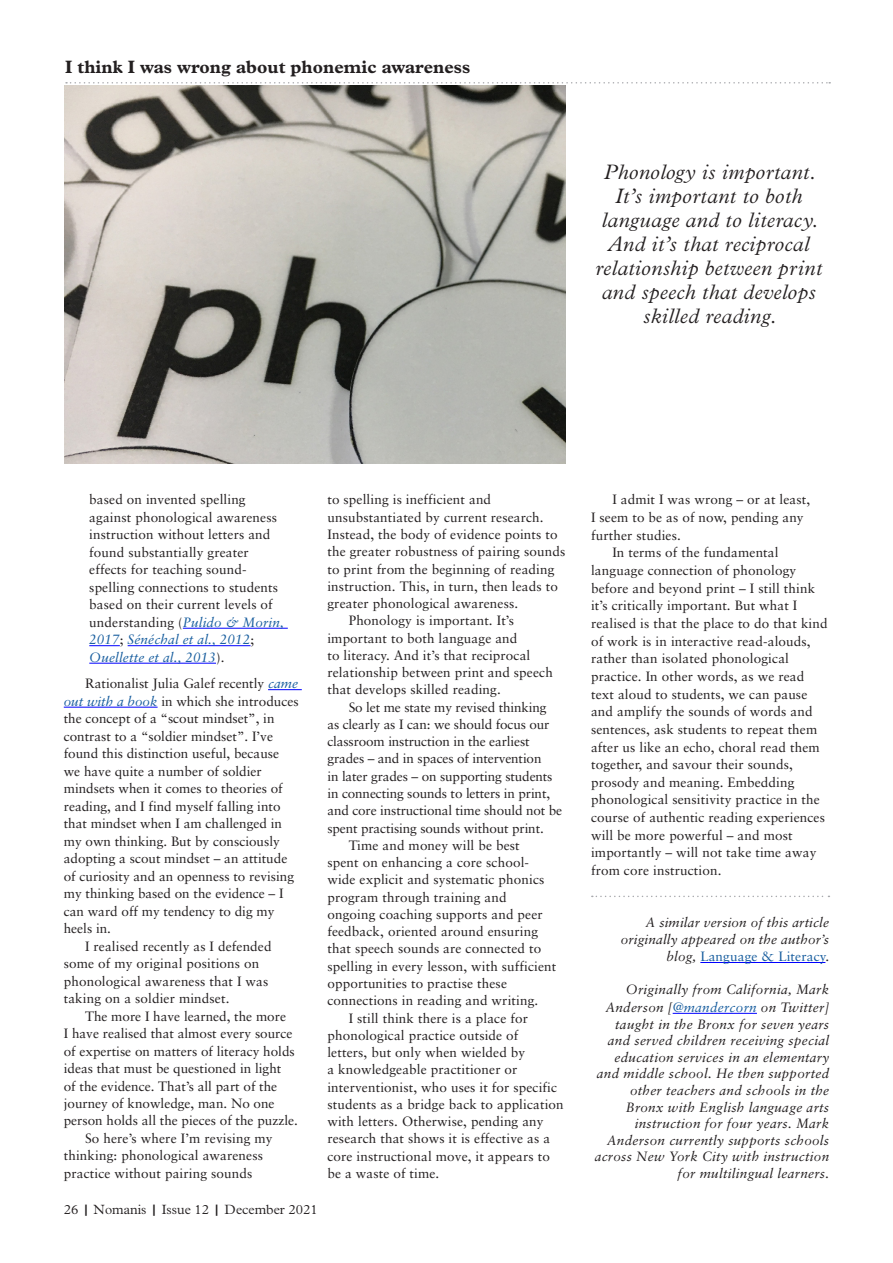
<style>
.page{position:relative;width:893px;height:1263px;background:#fff}
.page>*{position:absolute;margin:0;border:0;box-sizing:border-box;transform-origin:0 0}
.Body_indent{font:italic 300 21px/24px "Plantin";letter-spacing:.02em;color:#231f20;text-align:center}
.t1{font:700 18px "Plantin";color:#231f20}
.Body_indent-2{font:13.5px/17.5px "Sabon";letter-spacing:.01em;color:#231f20}
.End_Story{font:italic 13.5px/16.6px "Sabon";letter-spacing:.02em;color:#231f20;text-align:right}
.Body_indent-3{font:13.5px/17.2px "Sabon";letter-spacing:-.01em;color:#231f20}
.t2{font:300 13.5px "Plantin";color:#231f20}
.s1{font-style:italic;color:#175d9e}
.s2{font-weight:700}
.s3{font-style:normal;color:#175d9e}
.s4{font-style:normal}
.s5{color:#175d9e}
</style>
<div class="page">
<svg style="left:66px;top:82px;width:764px;height:2px"></svg>
<hr style="left:183px;top:628px;width:105px;height:1px;background:#00f">
<hr style="left:89px;top:645px;width:31px;height:1px;background:#00f">
<hr style="left:128px;top:645px;width:122px;height:1px;background:#00f">
<hr style="left:89px;top:663px;width:127px;height:1px;background:#00f">
<hr style="left:268px;top:689px;width:34px;height:1px;background:#00f">
<hr style="left:64px;top:707px;width:94px;height:1px;background:#00f">
<svg style="left:592px;top:896px;width:237px;height:1px"></svg>
<hr style="left:700px;top:962px;width:125px;height:1px;background:#00f">
<hr style="left:673px;top:1013px;width:84px;height:1px;background:#00f">
<img style="left:64px;top:85px;width:502px;height:378px">
<p class="t1" style="left:65px;top:56px;width:407px">I think I was wrong about phonemic awareness</p>
<p class="Body_indent" style="left:595px;top:161px;width:228px">Phonology is important.<br>It’s important to both language and to literacy.<br>And it’s that reciprocal relationship between print and speech that develops skilled reading.</p>
<p class="Body_indent-2" style="left:89px;top:491px;width:196px">based on invented spelling against phonological awareness instruction without letters and found substantially greater effects for teaching sound&shy;spelling connections to students based on their current levels of understanding (<span class="s1">Pulido &amp; Morin,<br>2017</span>; <span class="s1">Sénéchal et al., 2012</span>;<br><span class="s1">Ouellette et al., 2013</span>).</p>
<p class="Body_indent-2" style="left:64px;top:675px;width:236px;text-indent:21px">Rationalist Julia Galef recently <span class="s1">came out with a book</span> in which she introduces the concept of a “scout mindset”, in contrast to a “soldier mindset”. I’ve found this distinction useful, because we have quite a number of soldier mindsets when it comes to theories of reading, and I find myself falling into that mindset when I am challenged in my own thinking. But by consciously adopting a scout mindset – an attitude of curiosity and an openness to revising my thinking based on the evidence – I can ward off my tendency to dig my heels in.</p>
<p class="Body_indent-2" style="left:64px;top:937px;width:209px;text-indent:21px">I realised recently as I defended some of my original positions on phonological awareness that I was taking on a soldier mindset.</p>
<p class="Body_indent-2" style="left:64px;top:1007px;width:236px;text-indent:21px">The more I have learned, the more<br>I have realised that almost every source of expertise on matters of literacy holds ideas that must be questioned in light<br>of the evidence. That’s all part of the journey of knowledge, man. No one person holds all the pieces of the puzzle.</p>
<p class="Body_indent-2" style="left:64px;top:1129px;width:210px;text-indent:21px">So here’s where I’m revising my thinking: phonological awareness practice without pairing sounds</p>
<p class="t2" style="left:64px;top:1201px;width:256px">26 <span class="s2">|</span> Nomanis <span class="s2">|</span> Issue 12 <span class="s2">|</span> December 2021</p>
<p class="Body_indent-2" style="left:327px;top:491px;width:239px">to spelling is inefficient and unsubstantiated by current research.<br>Instead, the body of evidence points to the greater robustness of pairing sounds to print from the beginning of reading instruction. This, in turn, then leads to greater phonological awareness.</p>
<p class="Body_indent-2" style="left:327px;top:612px;width:227px;text-indent:21px">Phonology is important. It’s important to both language and<br>to literacy. And it’s that reciprocal relationship between print and speech that develops skilled reading.</p>
<p class="Body_indent-3" style="left:327px;top:698px;width:236px;text-indent:21px">So let me state my revised thinking<br>as clearly as I can: we should focus our classroom instruction in the earliest grades – and in spaces of intervention<br>in later grades – on supporting students in connecting sounds to letters in print, and core instructional time should not be spent practising sounds without print.</p>
<p class="Body_indent-2" style="left:327px;top:836px;width:230px;text-indent:21px">Time and money will be best<br>spent on enhancing a core school&shy;wide explicit and systematic phonics program through training and ongoing coaching supports and peer feedback, oriented around ensuring that speech sounds are connected to spelling in every lesson, with sufficient opportunities to practise these connections in reading and writing.</p>
<p class="Body_indent-2" style="left:327px;top:1009px;width:238px;text-indent:21px">I still think there is a place for phonological practice outside of<br>letters, but only when wielded by<br>a knowledgeable practitioner or interventionist, who uses it for specific students as a bridge back to application with letters. Otherwise, pending any research that shows it is effective as a core instructional move, it appears to be a waste of time.</p>
<p class="Body_indent-2" style="left:591px;top:491px;width:221px;text-indent:21px">I admit I was wrong – or at least,<br>I seem to be as of now, pending any further studies.</p>
<p class="Body_indent-2" style="left:591px;top:544px;width:238px;text-indent:21px">In terms of the fundamental language connection of phonology before and beyond print – I still think it’s critically important. But what I realised is that the place to do that kind of work is in interactive read-alouds, rather than isolated phonological practice. In other words, as we read text aloud to students, we can pause and amplify the sounds of words and sentences, ask students to repeat them after us like an echo, choral read them together, and savour their sounds, prosody and meaning. Embedding phonological sensitivity practice in the course of authentic reading experiences will be more powerful – and most importantly – will not take time away from core instruction.</p>
<p class="End_Story" style="left:621px;top:914px;width:210px;line-height:17.1px">A similar version of this article originally appeared on the author’s blog, <span class="s3">Language &amp; Literacy</span><span class="s4">.</span></p>
<p class="End_Story" style="left:595px;top:981px;width:236px">Originally from California, Mark Anderson [<span class="s5">@mandercorn</span> on Twitter] taught in the Bronx for seven years and served children receiving special education services in an elementary and middle school. He then supported other teachers and schools in the Bronx with English language arts instruction for four years. Mark Anderson currently supports schools across New York City with instruction for multilingual learners.</p>
</div>
